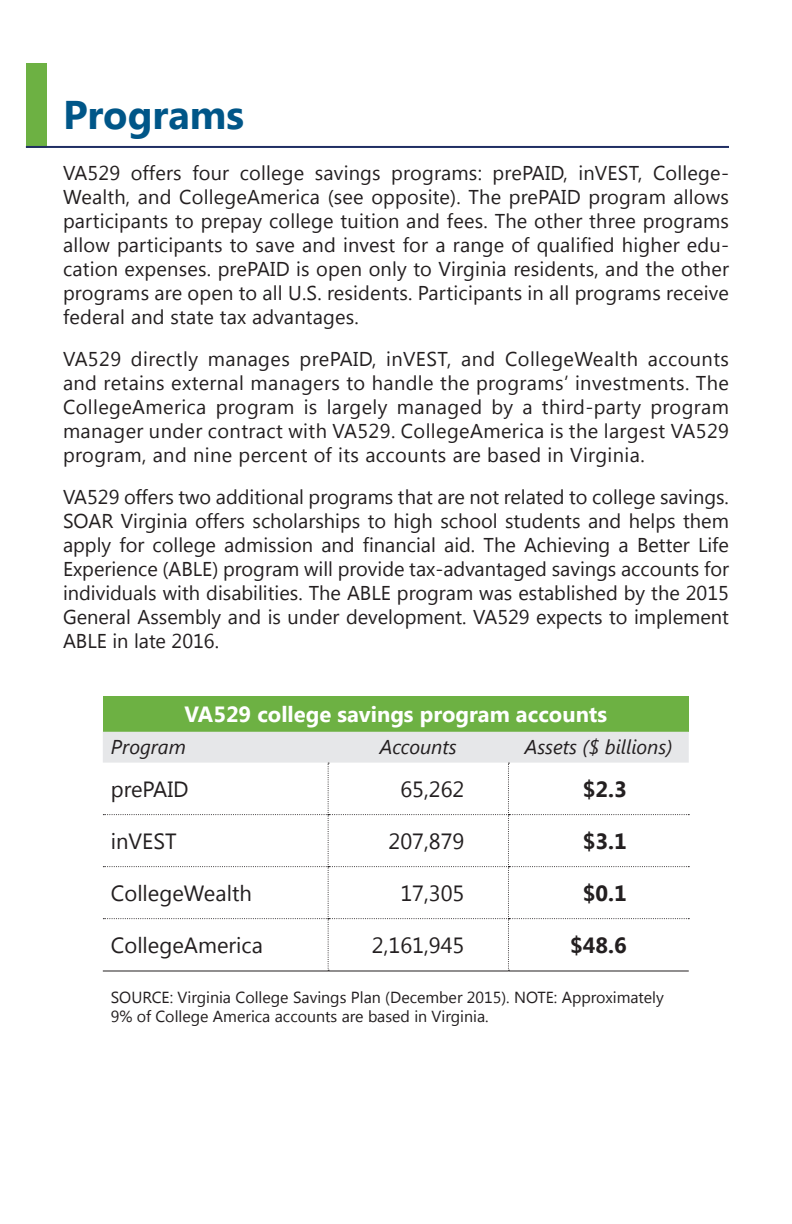
<style>
.page{position:relative;width:792px;height:1224px;background:#fff}
.page>*{position:absolute;margin:0;border:0;box-sizing:border-box;transform-origin:0 0}
.Level_1_head{font:700 40px "Segoe UI";color:#005688}
.t1{font:22px "Segoe UI";color:#231f20}
.t2{font:700 22px "Segoe UI";color:#fff}
.t3{font:700 22px "Segoe UI";color:#231f20}
.Main_text{font:20px/24px "Segoe UI";letter-spacing:.01em;color:#231f20;text-align:justify}
.t4{font:italic 20px "Segoe UI";color:#231f20}
.Footnote{font:16px/19.2px "Segoe UI";color:#231f20}
</style>
<div class="page">
<div style="left:26px;top:63px;width:20px;height:85px;background:#6db143"></div>
<hr style="left:26px;top:146px;width:703px;height:2px;background:#202e63">
<div style="left:103px;top:696px;width:586px;height:36px;background:#6db143"></div>
<hr style="left:103px;top:971px;width:225px;height:1px;background:#231f20">
<hr style="left:328px;top:971px;width:180px;height:1px;background:#231f20">
<hr style="left:508px;top:971px;width:181px;height:1px;background:#231f20">
<svg style="left:103px;top:732px;width:586px;height:239px"></svg>
<p class="Level_1_head" style="left:63px;top:86px;width:183px">Programs</p>
<p class="Main_text" style="left:63px;top:160px;width:668px">VA529 offers four college savings programs: prePAID, inVEST, College-Wealth, and CollegeAmerica (see opposite). The prePAID program allows participants to prepay college tuition and fees. The other three programs allow participants to save and invest for a range of qualified higher edu&shy;cation expenses. prePAID is open only to Virginia residents, and the other programs are open to all U.S. residents. Participants in all programs receive federal and state tax advantages.</p>
<p class="Main_text" style="left:63px;top:346px;width:668px">VA529 directly manages prePAID, inVEST, and CollegeWealth accounts and retains external managers to handle the programs’ investments. The CollegeAmerica program is largely managed by a third-party program manager under contract with VA529. CollegeAmerica is the largest VA529 program, and nine percent of its accounts are based in Virginia.</p>
<p class="Main_text" style="left:63px;top:484px;width:668px">VA529 offers two additional programs that are not related to college savings.<br>SOAR Virginia offers scholarships to high school students and helps them apply for college admission and financial aid. The Achieving a Better Life Experience (ABLE) program will provide tax-advantaged savings accounts for individuals with disabilities. The ABLE program was established by the 2015<br>General Assembly and is under development. VA529 expects to implement ABLE in late 2016.</p>
<p class="t2" style="left:184px;top:698px;width:424px">VA529 college savings program accounts</p>
<p class="t4" style="left:111px;top:733px;width:77px">Program</p>
<p class="t4" style="left:380px;top:733px;width:79px">Accounts</p>
<p class="t4" style="left:525px;top:733px;width:149px">Assets ($ billions)</p>
<p class="t1" style="left:111px;top:774px;width:79px">prePAID</p>
<p class="t1" style="left:400px;top:774px;width:66px">65,262</p>
<p class="t3" style="left:583px;top:773px;width:45px">$2.3</p>
<p class="t1" style="left:111px;top:826px;width:67px">inVEST</p>
<p class="t1" style="left:389px;top:826px;width:77px">207,879</p>
<p class="t3" style="left:583px;top:825px;width:45px">$3.1</p>
<p class="t1" style="left:111px;top:878px;width:143px">CollegeWealth</p>
<p class="t1" style="left:400px;top:878px;width:66px">17,305</p>
<p class="t3" style="left:583px;top:877px;width:45px">$0.1</p>
<p class="t1" style="left:111px;top:930px;width:154px">CollegeAmerica</p>
<p class="t1" style="left:372px;top:930px;width:94px">2,161,945</p>
<p class="t3" style="left:570px;top:929px;width:58px">$48.6</p>
<p class="Footnote" style="left:111px;top:987px;width:555px">SOURCE: Virginia College Savings Plan (December 2015). NOTE: Approximately<br>9% of College America accounts are based in Virginia.</p>
</div>
